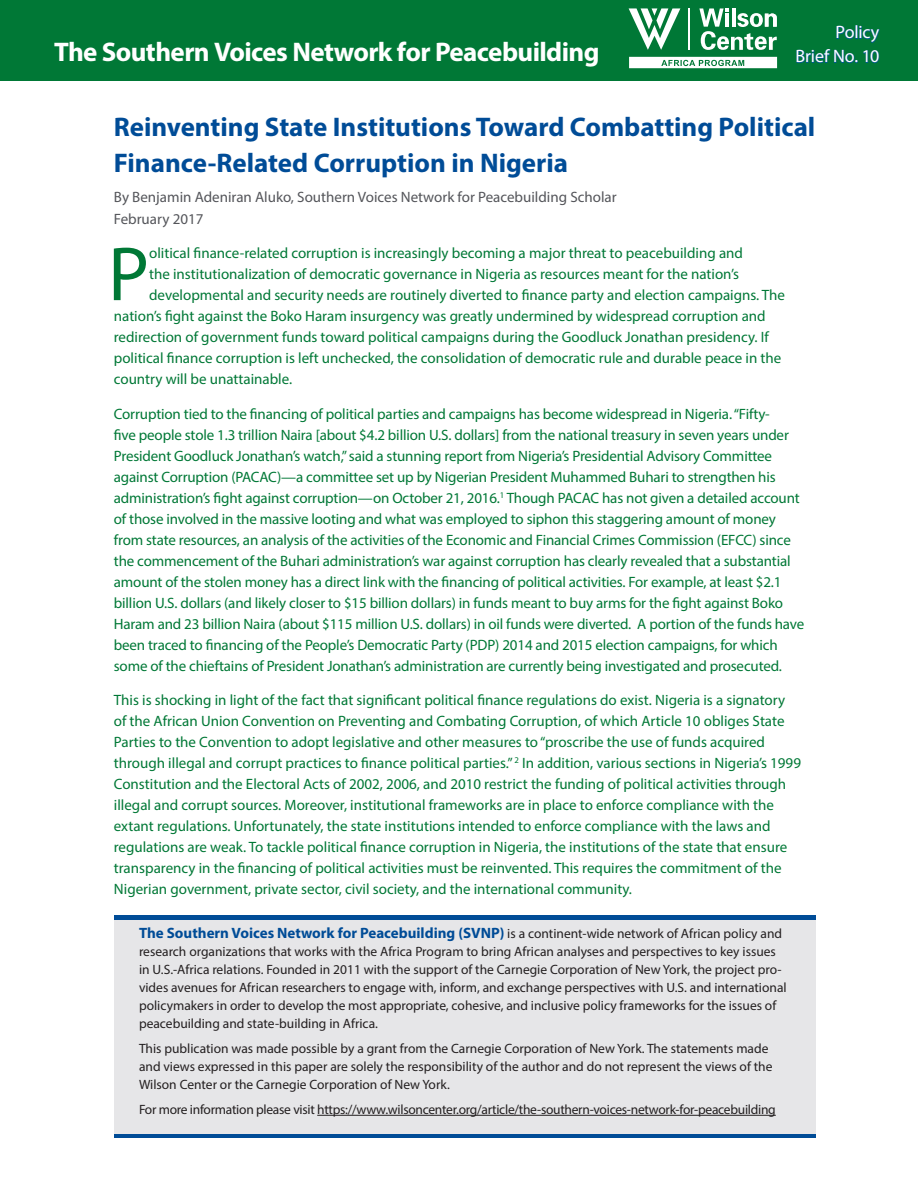
<style>
.page{position:relative;width:918px;height:1188px;background:#fff}
.page>*{position:absolute;margin:0;border:0;box-sizing:border-box;transform-origin:0 0}
.Body_Grey{font:77.25px "Myriad Pro";color:#007836}
.Main_Title_Text{font:700 27px/36px "Myriad Pro";color:#004c97}
.t1{font:700 27px "Myriad Pro";letter-spacing:-.025em;color:#fff}
.t2{font:18px "Myriad Pro";letter-spacing:-.005em;color:#fff}
.Body_Grey-2{font:15px/21px "Myriad Pro";letter-spacing:-.005em;color:#007836}
.t3{font:700 15px "Myriad Pro";color:#004c97}
.body{font:15px/22.5px "Myriad Pro";color:#54555a}
.t4{font:13.5px/18px "Myriad Pro";color:#231f20}
.t5{font:13.5px "Myriad Pro";letter-spacing:-.02em;color:#231f20}
.s1{font-weight:400;font-size:13.5px;color:#231f20}
</style>
<div class="page">
<div style="left:0;top:0;width:918px;height:80px;background:#007836"></div>
<div style="left:114px;top:919px;width:701px;height:215px;background:#e6e6e8"></div>
<hr style="left:317px;top:1115px;width:459px;height:1px;background:#231f20">
<hr style="left:114px;top:916px;width:701px;height:4px;background:#004c97">
<hr style="left:114px;top:1134px;width:701px;height:3px;background:#004c97">
<svg style="left:836px;top:26px;width:44px;height:17px"></svg>
<svg style="left:796px;top:49px;width:61px;height:14px"></svg>
<svg style="left:863px;top:50px;width:17px;height:13px"></svg>
<hr style="left:688px;top:8px;width:2px;height:42px;background:#fff">
<svg style="left:699px;top:8px;width:78px;height:42px"></svg>
<svg style="left:629px;top:8px;width:51px;height:42px"></svg>
<svg style="left:629px;top:57px;width:148px;height:11px;background:#dcece3"></svg>
<p class="t2" style="left:836px;top:21px;width:45px">Policy</p>
<p class="t1" style="left:54px;top:34px;width:547px">The Southern Voices Network for Peacebuilding</p>
<p class="t2" style="left:796px;top:45px;width:85px">Brief No. 10</p>
<p class="Main_Title_Text" style="left:114px;top:108px;width:703px">Reinventing State Institutions Toward Combatting Political<br>Finance-Related Corruption in Nigeria</p>
<p class="body" style="left:114px;top:185px;width:504px">By Benjamin Adeniran Aluko, Southern Voices Network for Peacebuilding Scholar<br>February 2017</p>
<p class="Body_Grey" style="left:108px;top:227px;width:43px">P</p>
<p class="Body_Grey-2" style="left:149px;top:242px;width:595px">olitical finance-related corruption is increasingly becoming a major threat to peacebuilding and</p>
<p class="Body_Grey-2" style="left:149px;top:263px;width:592px">the institutionalization of democratic governance in Nigeria as resources meant for the nation’s</p>
<p class="Body_Grey-2" style="left:149px;top:284px;width:637px">developmental and security needs are routinely diverted to finance party and election campaigns. The</p>
<p class="Body_Grey-2" style="left:114px;top:305px;width:653px">nation’s fight against the Boko Haram insurgency was greatly undermined by widespread corruption and</p>
<p class="Body_Grey-2" style="left:114px;top:326px;width:657px">redirection of government funds toward political campaigns during the Goodluck Jonathan presidency. If</p>
<p class="Body_Grey-2" style="left:114px;top:347px;width:669px">political finance corruption is left unchecked, the consolidation of democratic rule and durable peace in the</p>
<p class="Body_Grey-2" style="left:114px;top:368px;width:180px">country will be unattainable.</p>
<p class="Body_Grey-2" style="left:114px;top:403px;width:692px">Corruption tied to the financing of political parties and campaigns has become widespread in Nigeria. “Fifty-<br>five people stole 1.3 trillion Naira [about $4.2 billion U.S. dollars] from the national treasury in seven years under President Goodluck Jonathan’s watch,” said a stunning report from Nigeria’s Presidential Advisory Committee against Corruption (PACAC)—a committee set up by Nigerian President Muhammed Buhari to strengthen his administration’s fight against corruption—on October 21, 2016.<sup>1</sup> Though PACAC has not given a detailed account of those involved in the massive looting and what was employed to siphon this staggering amount of money from state resources, an analysis of the activities of the Economic and Financial Crimes Commission (EFCC) since the commencement of the Buhari administration’s war against corruption has clearly revealed that a substantial amount of the stolen money has a direct link with the financing of political activities. For example, at least $2.1 billion U.S. dollars (and likely closer to $15 billion dollars) in funds meant to buy arms for the fight against Boko Haram and 23 billion Naira (about $115 million U.S. dollars) in oil funds were diverted. A portion of the funds have been traced to financing of the People’s Democratic Party (PDP) 2014 and 2015 election campaigns, for which some of the chieftains of President Jonathan’s administration are currently being investigated and prosecuted.</p>
<p class="Body_Grey-2" style="left:114px;top:689px;width:689px">This is shocking in light of the fact that significant political finance regulations do exist. Nigeria is a signatory of the African Union Convention on Preventing and Combating Corruption, of which Article 10 obliges State Parties to the Convention to adopt legislative and other measures to “proscribe the use of funds acquired through illegal and corrupt practices to finance political parties.” <sup>2</sup> In addition, various sections in Nigeria’s 1999<br>Constitution and the Electoral Acts of 2002, 2006, and 2010 restrict the funding of political activities through illegal and corrupt sources. Moreover, institutional frameworks are in place to enforce compliance with the extant regulations. Unfortunately, the state institutions intended to enforce compliance with the laws and regulations are weak. To tackle political finance corruption in Nigeria, the institutions of the state that ensure transparency in the financing of political activities must be reinvented. This requires the commitment of the Nigerian government, private sector, civil society, and the international community.</p>
<p class="t3" style="left:139px;top:924px;width:645px">The Southern Voices Network for Peacebuilding (SVNP) <span class="s1">is a continent-wide network of African policy and</span></p>
<p class="t4" style="left:139px;top:943px;width:649px">research organizations that works with the Africa Program to bring African analyses and perspectives to key issues in U.S.-Africa relations. Founded in 2011 with the support of the Carnegie Corporation of New York, the project pro&shy;vides avenues for African researchers to engage with, inform, and exchange perspectives with U.S. and international policymakers in order to develop the most appropriate, cohesive, and inclusive policy frameworks for the issues of peacebuilding and state-building in Africa.</p>
<p class="t4" style="left:139px;top:1039px;width:635px">This publication was made possible by a grant from the Carnegie Corporation of New York. The statements made and views expressed in this paper are solely the responsibility of the author and do not represent the views of the<br>Wilson Center or the Carnegie Corporation of New York.</p>
<p class="t5" style="left:139px;top:1101px;width:638px">For more information please visit https://www.wilsoncenter.org/article/the-southern-voices-network-for-peacebuilding</p>
</div>
